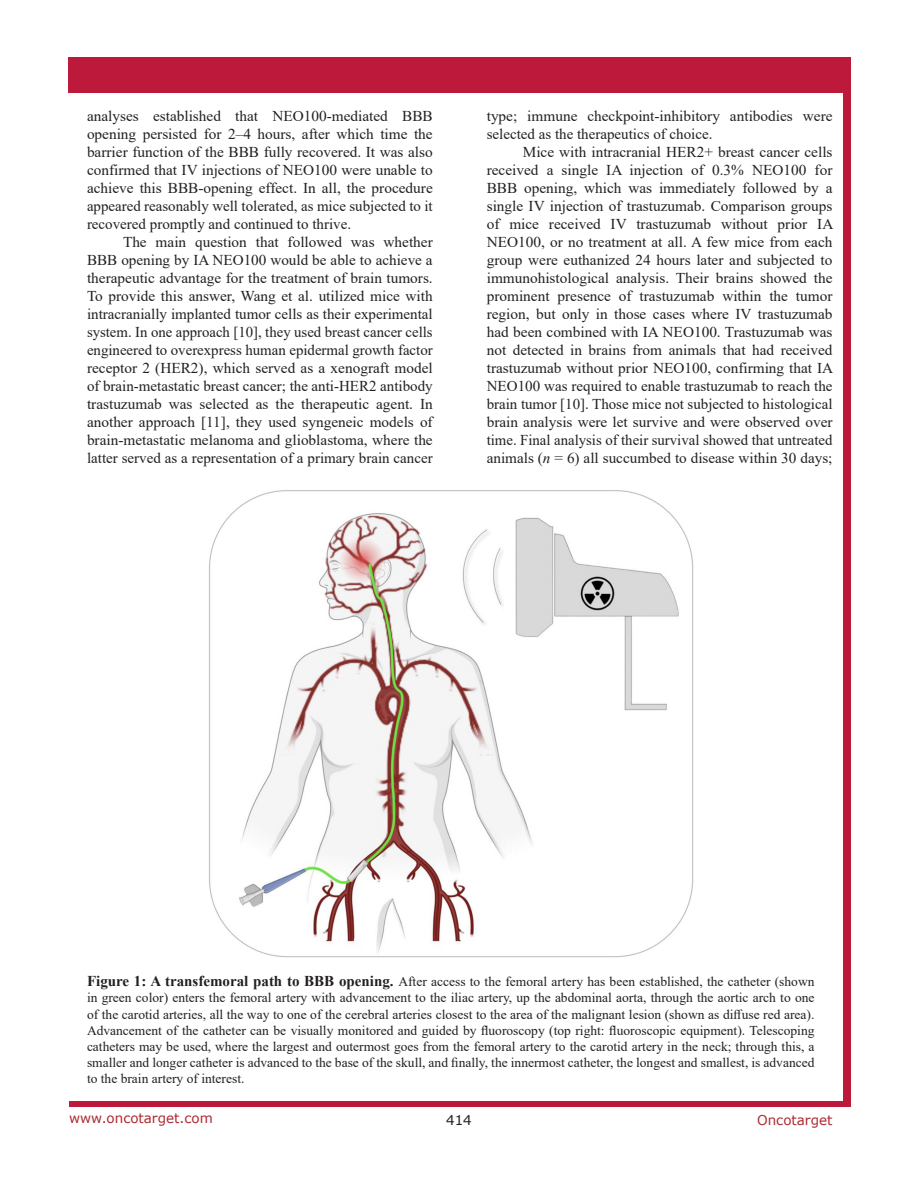
<style>
.page{position:relative;width:918px;height:1188px;background:#fff}
.page>*{position:absolute;margin:0;border:0;box-sizing:border-box;transform-origin:0 0}
.BodyText{font:15px/18px "Times New Roman";color:#231f20;text-align:justify}
.FigureText{font:13.5px/16.2px "Times New Roman";color:#231f20;text-align:justify}
.t1{font:13.5px "Verdana";color:#ac2b31}
.t2{font:13.5px "Verdana";color:#231f20}
.s1{font-style:italic}
.s2{font-weight:700;font-size:15px}
</style>
<div class="page">
<div style="left:68px;top:57px;width:782px;height:36px;background:#bd1a3b"></div>
<img style="left:209px;top:490px;width:485px;height:468px">
<p class="BodyText" style="left:87px;top:107px;width:347px">analyses established that NEO100-mediated BBB opening persisted for 2–4 hours, after which time the barrier function of the BBB fully recovered. It was also confirmed that IV injections of NEO100 were unable to achieve this BBB-opening effect. In all, the procedure appeared reasonably well tolerated, as mice subjected to it recovered promptly and continued to thrive.</p>
<p class="BodyText" style="left:87px;top:233px;width:347px;text-indent:36px">The main question that followed was whether BBB opening by IA NEO100 would be able to achieve a therapeutic advantage for the treatment of brain tumors.<br>To provide this answer, Wang et al. utilized mice with intracranially implanted tumor cells as their experimental system. In one approach [10], they used breast cancer cells engineered to overexpress human epidermal growth factor receptor 2 (HER2), which served as a xenograft model of brain-metastatic breast cancer; the anti-HER2 antibody trastuzumab was selected as the therapeutic agent. In another approach [11], they used syngeneic models of brain-metastatic melanoma and glioblastoma, where the latter served as a representation of a primary brain cancer</p>
<p class="BodyText" style="left:487px;top:107px;width:347px">type; immune checkpoint-inhibitory antibodies were selected as the therapeutics of choice.</p>
<p class="BodyText" style="left:487px;top:143px;width:348px;text-indent:36px">Mice with intracranial HER2+ breast cancer cells received a single IA injection of 0.3% NEO100 for BBB opening, which was immediately followed by a single IV injection of trastuzumab. Comparison groups of mice received IV trastuzumab without prior IA NEO100, or no treatment at all. A few mice from each group were euthanized 24 hours later and subjected to immunohistological analysis. Their brains showed the prominent presence of trastuzumab within the tumor region, but only in those cases where IV trastuzumab had been combined with IA NEO100. Trastuzumab was not detected in brains from animals that had received trastuzumab without prior NEO100, confirming that IA NEO100 was required to enable trastuzumab to reach the brain tumor [10]. Those mice not subjected to histological brain analysis were let survive and were observed over time. Final analysis of their survival showed that untreated animals (<span class="s1">n</span> = 6) all succumbed to disease within 30 days;</p>
<p class="FigureText" style="left:87px;top:973px;width:729px"><span class="s2">Figure 1: A transfemoral path to BBB opening.</span> After access to the femoral artery has been established, the catheter (shown in green color) enters the femoral artery with advancement to the iliac artery, up the abdominal aorta, through the aortic arch to one of the carotid arteries, all the way to one of the cerebral arteries closest to the area of the malignant lesion (shown as diffuse red area).<br>Advancement of the catheter can be visually monitored and guided by fluoroscopy (top right: fluoroscopic equipment). Telescoping catheters may be used, where the largest and outermost goes from the femoral artery to the carotid artery in the neck; through this, a smaller and longer catheter is advanced to the base of the skull, and finally, the innermost catheter, the longest and smallest, is advanced to the brain artery of interest.</p>
<p class="t1" style="left:69px;top:1109px;width:145px">www.oncotarget.com</p>
<p class="t2" style="left:446px;top:1111px;width:27px">414</p>
<p class="t1" style="left:757px;top:1111px;width:77px">Oncotarget</p>
</div>
